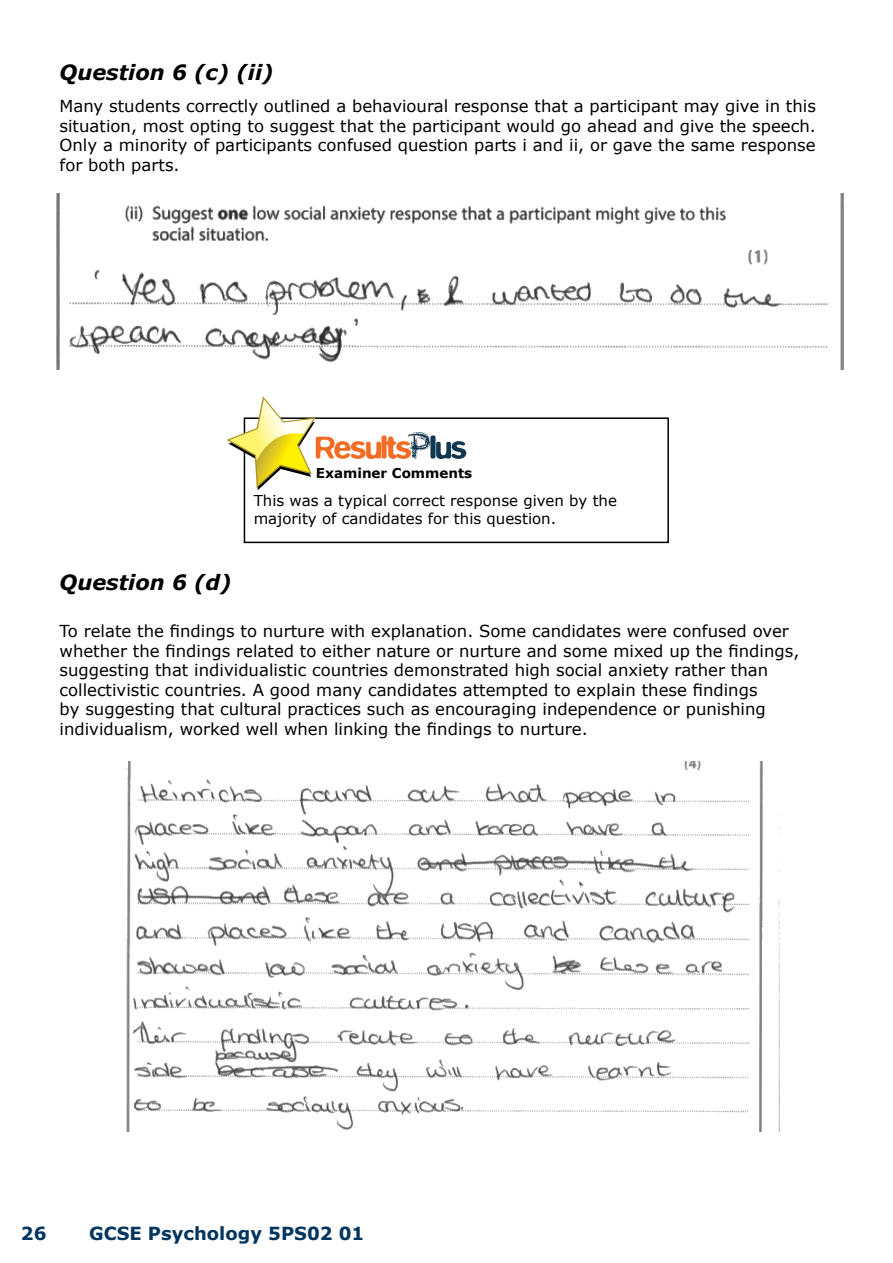
<style>
.page{position:relative;width:893px;height:1263px;background:#fff}
.page>*{position:absolute;margin:0;border:0;box-sizing:border-box;transform-origin:0 0}
.t1{font:italic 700 21px "Verdana";color:#000}
.t2{font:700 18px "Verdana";color:#00355f}
.t3{font:16.5px/19.5px "Verdana";color:#000;text-align:justify}
.t4{font:15px/18px "Verdana";color:#000}
.t5{font:700 13.5px "Verdana";color:#000}
</style>
<div class="page">
<div style="left:244px;top:417px;width:425px;height:126px;border:2px solid #000"></div>
<svg style="left:227px;top:396px;width:239px;height:94px"></svg>
<img style="left:56px;top:193px;width:788px;height:177px">
<img style="left:126px;top:761px;width:654px;height:370px">
<p class="t1" style="left:60px;top:57px;width:216px">Question 6 (c) (ii)</p>
<p class="t3" style="left:60px;top:96px;width:758px">Many students correctly outlined a behavioural response that a participant may give in this situation, most opting to suggest that the participant would go ahead and give the speech.<br>Only a minority of participants confused question parts i and ii, or gave the same response for both parts.</p>
<p class="t5" style="left:316px;top:463px;width:158px">Examiner Comments</p>
<p class="t4" style="left:254px;top:491px;width:365px">This was a typical correct response given by the majority of candidates for this question.</p>
<p class="t1" style="left:60px;top:567px;width:174px">Question 6 (d)</p>
<p class="t3" style="left:60px;top:621px;width:741px;text-align:left">To relate the findings to nurture with explanation. Some candidates were confused over whether the findings related to either nature or nurture and some mixed up the findings, suggesting that individualistic countries demonstrated high social anxiety rather than collectivistic countries. A good many candidates attempted to explain these findings<br>by suggesting that cultural practices such as encouraging independence or punishing individualism, worked well when linking the findings to nurture.</p>
<p class="t2" style="left:21px;top:1221px;width:27px">26</p>
<p class="t2" style="left:89px;top:1221px;width:277px">GCSE Psychology 5PS02 01</p>
</div>
